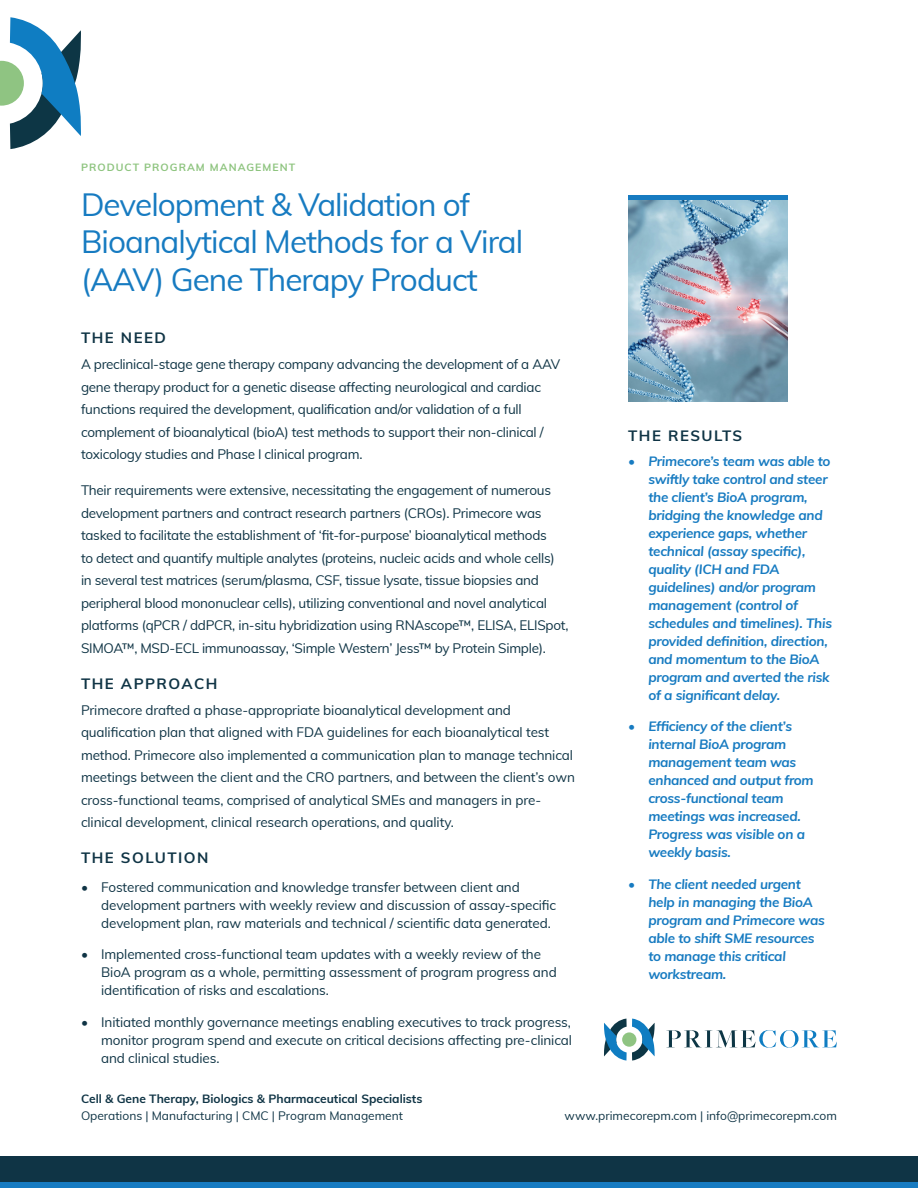
<style>
.page{position:relative;width:918px;height:1188px;background:#fff}
.page>*{position:absolute;margin:0;border:0;box-sizing:border-box;transform-origin:0 0}
.Heading_1{font:31.5px/37.5px "Muli";letter-spacing:-.03em;color:#177bc1}
.SH1{font:700 15px "Muli";letter-spacing:.1em;color:#0f3445}
.Body{font:13.5px/22.5px "Muli";letter-spacing:-.02em;color:#0f3445}
.t1{font:italic 700 13.5px/18px "Muli";letter-spacing:-.02em;color:#177bc1}
.Footer_Left_1{font:700 12px "Muli";color:#0f3445}
.Footer_Left_2{font:12px "Muli";color:#0f3445}
.Footer_Info_Right{font:12px "Muli";color:#0f3445}
.Green_Title{font:700 10.5px "Muli";letter-spacing:.1em;color:#8ec47f}
</style>
<div class="page">
<div style="left:0;top:1182px;width:918px;height:6px;background:#177bc1"></div>
<div style="left:0;top:1156px;width:918px;height:26px;background:#0f3445"></div>
<img style="left:628px;top:199px;width:160px;height:202px">
<hr style="left:628px;top:195px;width:160px;height:4px;background:#177bc1">
<svg style="left:666px;top:1030px;width:171px;height:18px"></svg>
<svg style="left:604px;top:1019px;width:51px;height:42px"></svg>
<svg style="left:0;top:17px;width:81px;height:132px"></svg>
<p class="Green_Title" style="left:81px;top:160px;width:216px">PRODUCT PROGRAM MANAGEMENT</p>
<p class="Heading_1" style="left:81px;top:184px;width:444px">Development &amp; Validation of<br>Bioanalytical Methods for a Viral (AAV) Gene Therapy Product</p>
<p class="SH1" style="left:81px;top:327px;width:87px">THE NEED</p>
<p class="Body" style="left:81px;top:353px;width:481px">A preclinical-stage gene therapy company advancing the development of a AAV gene therapy product for a genetic disease affecting neurological and cardiac functions required the development, qualification and/or validation of a full complement of bioanalytical (bioA) test methods to support their non-clinical / toxicology studies and Phase I clinical program.</p>
<p class="Body" style="left:81px;top:479px;width:489px">Their requirements were extensive, necessitating the engagement of numerous development partners and contract research partners (CROs). Primecore was tasked to facilitate the establishment of ‘fit-for-purpose’ bioanalytical methods<br>to detect and quantify multiple analytes (proteins, nucleic acids and whole cells) in several test matrices (serum/plasma, CSF, tissue lysate, tissue biopsies and peripheral blood mononuclear cells), utilizing conventional and novel analytical platforms (qPCR / ddPCR, in-situ hybridization using RNAscope™, ELISA, ELISpot, SIMOA™, MSD-ECL immunoassay, ‘Simple Western’ Jess™ by Protein Simple).</p>
<p class="SH1" style="left:81px;top:673px;width:138px">THE APPROACH</p>
<p class="Body" style="left:81px;top:698px;width:495px">Primecore drafted a phase-appropriate bioanalytical development and qualification plan that aligned with FDA guidelines for each bioanalytical test method. Primecore also implemented a communication plan to manage technical meetings between the client and the CRO partners, and between the client’s own cross-functional teams, comprised of analytical SMEs and managers in pre&shy;clinical development, clinical research operations, and quality.</p>
<p class="SH1" style="left:81px;top:847px;width:129px">THE SOLUTION</p>
<p class="Body" style="left:101px;top:877px;width:457px;line-height:18px;text-indent:-20px">• Fostered communication and knowledge transfer between client and development partners with weekly review and discussion of assay-specific development plan, raw materials and technical / scientific data generated.</p>
<p class="Body" style="left:101px;top:945px;width:457px;line-height:18px;text-indent:-20px">• Implemented cross-functional team updates with a weekly review of the<br>BioA program as a whole, permitting assessment of program progress and identification of risks and escalations.</p>
<p class="Body" style="left:101px;top:1012px;width:472px;line-height:18px;text-align:justify;text-indent:-20px">• Initiated monthly governance meetings enabling executives to track progress, monitor program spend and execute on critical decisions affecting pre-clinical and clinical studies.</p>
<p class="SH1" style="left:628px;top:424px;width:116px">THE RESULTS</p>
<p class="t1" style="left:648px;top:451px;width:185px;text-indent:-20px">• Primecore’s team was able to swiftly take control and steer the client’s BioA program, bridging the knowledge and experience gaps, whether technical (assay specific), quality (ICH and FDA guidelines) and/or program management (control of schedules and timelines). This provided definition, direction, and momentum to the BioA program and averted the risk of a significant delay.</p>
<p class="t1" style="left:648px;top:717px;width:167px;text-indent:-20px">• Efficiency of the client’s internal BioA program management team was enhanced and output from cross-functional team meetings was increased.<br>Progress was visible on a weekly basis.</p>
<p class="t1" style="left:648px;top:874px;width:178px;text-indent:-20px">• The client needed urgent help in managing the BioA program and Primecore was able to shift SME resources to manage this critical workstream.</p>
<p class="Footer_Left_1" style="left:81px;top:1090px;width:343px">Cell &amp; Gene Therapy, Biologics &amp; Pharmaceutical Specialists</p>
<p class="Footer_Left_2" style="left:81px;top:1107px;width:324px">Operations | Manufacturing | CMC | Program Management</p>
<p class="Footer_Info_Right" style="left:565px;top:1107px;width:274px">www.primecorepm.com | info@primecorepm.com</p>
</div>
